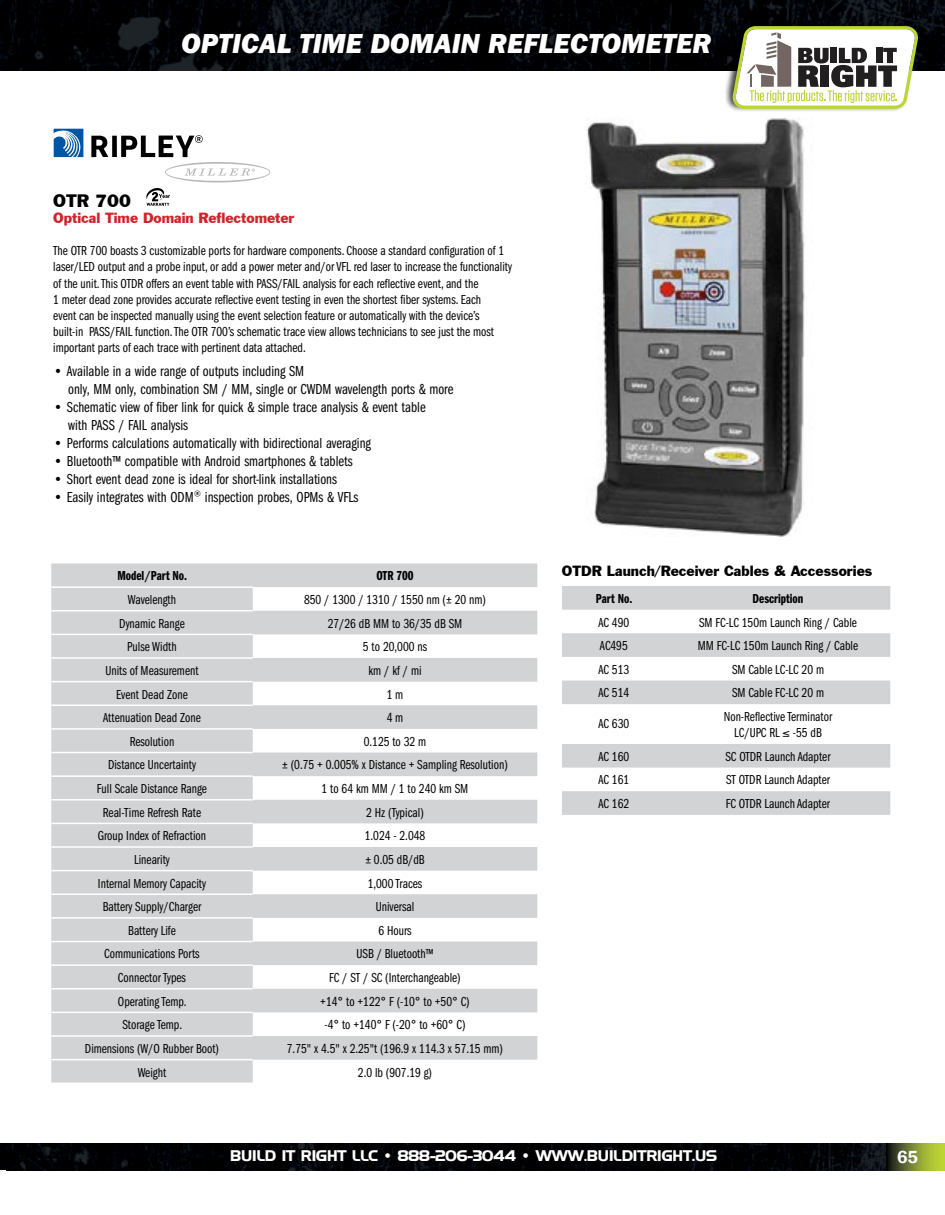
<style>
.page{position:relative;width:945px;height:1215px;background:#fff}
.page>*{position:absolute;margin:0;border:0;box-sizing:border-box;transform-origin:0 0}
.t1{font:italic 800 28.5px "Franklin Gothic";color:#fff}
.t2{font:600 18px "Franklin Gothic";color:#fff}
.t3{font:16.5px "Franklin Gothic BT";color:#000}
.t4{font:15px/18px "Franklin Gothic EF Book Comp";color:#000}
.t5{font:700 15px "Hanzel";color:#fff}
.t6{font:13.5px/16.2px "Franklin Gothic Book Cmpr";color:#000;text-align:center}
.t7{font:13.5px "Franklin Gothic Demi Cmpr";color:#000}
.t8{font:13.5px "Franklin Gothic BT";color:#000}
.t9{font:13.5px "Franklin Gothic BT";color:#d2232a}
</style>
<div class="page">
<img style="left:6px;top:1143px;width:881px;height:27px">
<div style="left:228px;top:1149px;width:488px;height:11px;background:#000"></div>
<img style="left:0;top:0;width:945px;height:71px">
<div style="left:725px;top:19px;width:193px;height:93px;background:#000;opacity:.75"></div>
<svg style="left:733px;top:26px;width:185px;height:83px"></svg>
<svg style="left:887px;top:1143px;width:58px;height:27px;background:#7a892f"></svg>
<div style="left:181px;top:31px;width:528px;height:21px;background:#000"></div>
<svg style="left:54px;top:129px;width:29px;height:28px"></svg>
<img style="left:587px;top:118px;width:218px;height:418px">
<svg style="left:51px;top:564px;width:486px;height:519px;fill:#d1d3d4"></svg>
<hr style="left:51px;top:586px;width:202px;height:2px;background:#fff">
<hr style="left:51px;top:610px;width:202px;height:2px;background:#fff">
<hr style="left:51px;top:634px;width:202px;height:1px;background:#fff">
<hr style="left:51px;top:657px;width:202px;height:2px;background:#fff">
<hr style="left:51px;top:681px;width:202px;height:1px;background:#fff">
<hr style="left:51px;top:705px;width:202px;height:1px;background:#fff">
<hr style="left:51px;top:728px;width:202px;height:2px;background:#fff">
<hr style="left:51px;top:752px;width:202px;height:1px;background:#fff">
<hr style="left:51px;top:775px;width:202px;height:2px;background:#fff">
<hr style="left:51px;top:799px;width:202px;height:2px;background:#fff">
<hr style="left:51px;top:823px;width:202px;height:1px;background:#fff">
<hr style="left:51px;top:846px;width:202px;height:2px;background:#fff">
<hr style="left:51px;top:870px;width:202px;height:1px;background:#fff">
<hr style="left:51px;top:894px;width:202px;height:1px;background:#fff">
<hr style="left:51px;top:917px;width:202px;height:2px;background:#fff">
<hr style="left:51px;top:941px;width:202px;height:1px;background:#fff">
<hr style="left:51px;top:964px;width:202px;height:2px;background:#fff">
<hr style="left:51px;top:988px;width:202px;height:2px;background:#fff">
<hr style="left:51px;top:1012px;width:202px;height:1px;background:#fff">
<hr style="left:51px;top:1035px;width:202px;height:2px;background:#fff">
<hr style="left:51px;top:1059px;width:202px;height:1px;background:#fff">
<svg style="left:562px;top:586px;width:328px;height:229px;fill:#d8d9da"></svg>
<svg style="left:91px;top:135px;width:179px;height:71px"></svg>
<h1 class="t1" style="left:181px;top:27px;width:532px">OPTICAL TIME DOMAIN REFLECTOMETER</h1>
<p class="t3" style="left:53px;top:191px;width:79px">OTR 700</p>
<p class="t9" style="left:53px;top:210px;width:243px">Optical Time Domain Reflectometer</p>
<p class="t6" style="left:53px;top:243px;width:460px;text-align:left">The OTR 700 boasts 3 customizable ports for hardware components. Choose a standard configuration of 1 laser/LED output and a probe input, or add a power meter and/or VFL red laser to increase the functionality of the unit. This OTDR offers an event table with PASS/FAIL analysis for each reflective event, and the<br>1 meter dead zone provides accurate reflective event testing in even the shortest fiber systems. Each<br>event can be inspected manually using the event selection feature or automatically with the device’s built-in PASS/FAIL function. The OTR 700’s schematic trace view allows technicians to see just the most important parts of each trace with pertinent data attached.</p>
<p class="t4" style="left:68px;top:363px;width:387px;text-indent:-15px">• Available in a wide range of outputs including SM<br>only, MM only, combination SM / MM, single or CWDM wavelength ports &amp; more</p>
<p class="t4" style="left:68px;top:399px;width:359px;text-indent:-15px">• Schematic view of fiber link for quick &amp; simple trace analysis &amp; event table with PASS / FAIL analysis</p>
<p class="t4" style="left:53px;top:435px;width:319px">• Performs calculations automatically with bidirectional averaging</p>
<p class="t4" style="left:53px;top:453px;width:301px">• Bluetooth™ compatible with Android smartphones &amp; tablets</p>
<p class="t4" style="left:53px;top:471px;width:285px">• Short event dead zone is ideal for short-link installations</p>
<p class="t4" style="left:53px;top:489px;width:307px">• Easily integrates with ODM® inspection probes, OPMs &amp; VFLs</p>
<p class="t7" style="left:117px;top:569px;width:71px">Model/Part No.</p>
<p class="t7" style="left:376px;top:569px;width:39px">OTR 700</p>
<p class="t6" style="left:128px;top:592px;width:50px">Wavelength</p>
<p class="t6" style="left:304px;top:592px;width:183px">850 / 1300 / 1310 / 1550 nm (± 20 nm)</p>
<p class="t6" style="left:119px;top:615px;width:67px">Dynamic Range</p>
<p class="t6" style="left:328px;top:615px;width:136px">27/26 dB MM to 36/35 dB SM</p>
<p class="t6" style="left:127px;top:639px;width:51px">Pulse Width</p>
<p class="t6" style="left:363px;top:639px;width:66px">5 to 20,000 ns</p>
<p class="t6" style="left:105px;top:663px;width:95px">Units of Measurement</p>
<p class="t6" style="left:368px;top:663px;width:55px">km / kf / mi</p>
<p class="t6" style="left:116px;top:686px;width:73px">Event Dead Zone</p>
<p class="t6" style="left:387px;top:686px;width:18px">1 m</p>
<p class="t6" style="left:103px;top:710px;width:99px">Attenuation Dead Zone</p>
<p class="t6" style="left:387px;top:710px;width:18px">4 m</p>
<p class="t6" style="left:130px;top:733px;width:46px">Resolution</p>
<p class="t6" style="left:364px;top:733px;width:64px">0.125 to 32 m</p>
<p class="t6" style="left:108px;top:757px;width:90px">Distance Uncertainty</p>
<p class="t6" style="left:282px;top:757px;width:227px">± (0.75 + 0.005% x Distance + Sampling Resolution)</p>
<p class="t6" style="left:97px;top:781px;width:112px">Full Scale Distance Range</p>
<p class="t6" style="left:322px;top:781px;width:148px">1 to 64 km MM / 1 to 240 km SM</p>
<p class="t6" style="left:103px;top:804px;width:100px">Real-Time Refresh Rate</p>
<p class="t6" style="left:366px;top:804px;width:59px">2 Hz (Typical)</p>
<p class="t6" style="left:98px;top:828px;width:110px">Group Index of Refraction</p>
<p class="t6" style="left:365px;top:828px;width:62px">1.024 - 2.048</p>
<p class="t6" style="left:134px;top:852px;width:37px">Linearity</p>
<p class="t6" style="left:365px;top:852px;width:61px">± 0.05 dB/dB</p>
<p class="t6" style="left:98px;top:875px;width:110px">Internal Memory Capacity</p>
<p class="t6" style="left:368px;top:875px;width:56px">1,000 Traces</p>
<p class="t6" style="left:103px;top:899px;width:100px">Battery Supply/Charger</p>
<p class="t6" style="left:376px;top:899px;width:40px">Universal</p>
<p class="t6" style="left:128px;top:922px;width:49px">Battery Life</p>
<p class="t6" style="left:378px;top:922px;width:35px">6 Hours</p>
<p class="t6" style="left:104px;top:946px;width:97px">Communications Ports</p>
<p class="t6" style="left:357px;top:946px;width:78px">USB / Bluetooth™</p>
<p class="t6" style="left:118px;top:970px;width:70px">Connector Types</p>
<p class="t6" style="left:329px;top:970px;width:133px">FC / ST / SC (Interchangeable)</p>
<p class="t6" style="left:118px;top:993px;width:70px">Operating Temp.</p>
<p class="t6" style="left:320px;top:993px;width:151px">+14° to +122° F (-10° to +50° C)</p>
<p class="t6" style="left:122px;top:1017px;width:61px">Storage Temp.</p>
<p class="t6" style="left:324px;top:1017px;width:143px">-4° to +140° F (-20° to +60° C)</p>
<p class="t6" style="left:85px;top:1041px;width:136px">Dimensions (W/O Rubber Boot)</p>
<p class="t6" style="left:287px;top:1041px;width:218px">7.75" x 4.5" x 2.25"t (196.9 x 114.3 x 57.15 mm)</p>
<p class="t6" style="left:138px;top:1064px;width:30px">Weight</p>
<p class="t6" style="left:358px;top:1064px;width:76px">2.0 lb (907.19 g)</p>
<p class="t8" style="left:562px;top:563px;width:312px">OTDR Launch/Receiver Cables &amp; Accessories</p>
<p class="t7" style="left:596px;top:591px;width:38px">Part No.</p>
<p class="t7" style="left:753px;top:591px;width:52px">Description</p>
<p class="t6" style="left:599px;top:614px;width:32px">AC 490</p>
<p class="t6" style="left:699px;top:614px;width:159px">SM FC-LC 150m Launch Ring / Cable</p>
<p class="t6" style="left:600px;top:638px;width:29px">AC495</p>
<p class="t6" style="left:698px;top:638px;width:162px">MM FC-LC 150m Launch Ring / Cable</p>
<p class="t6" style="left:599px;top:661px;width:32px">AC 513</p>
<p class="t6" style="left:732px;top:661px;width:94px">SM Cable LC-LC 20 m</p>
<p class="t6" style="left:599px;top:685px;width:32px">AC 514</p>
<p class="t6" style="left:732px;top:685px;width:94px">SM Cable FC-LC 20 m</p>
<p class="t6" style="left:599px;top:715px;width:32px">AC 630</p>
<p class="t6" style="left:724px;top:709px;width:110px">Non-Reflective Terminator<br>LC/UPC RL ≤ -55 dB</p>
<p class="t6" style="left:599px;top:749px;width:32px">AC 160</p>
<p class="t6" style="left:725px;top:749px;width:107px">SC OTDR Launch Adapter</p>
<p class="t6" style="left:599px;top:772px;width:32px">AC 161</p>
<p class="t6" style="left:726px;top:772px;width:106px">ST OTDR Launch Adapter</p>
<p class="t6" style="left:599px;top:796px;width:32px">AC 162</p>
<p class="t6" style="left:726px;top:796px;width:106px">FC OTDR Launch Adapter</p>
<p class="t5" style="left:230px;top:1147px;width:489px">BUILD IT RIGHT LLC • 888-206-3044 • WWW.BUILDITRIGHT.US</p>
<h2 class="t2" style="left:897px;top:1146px;width:23px">65</h2>
</div>
